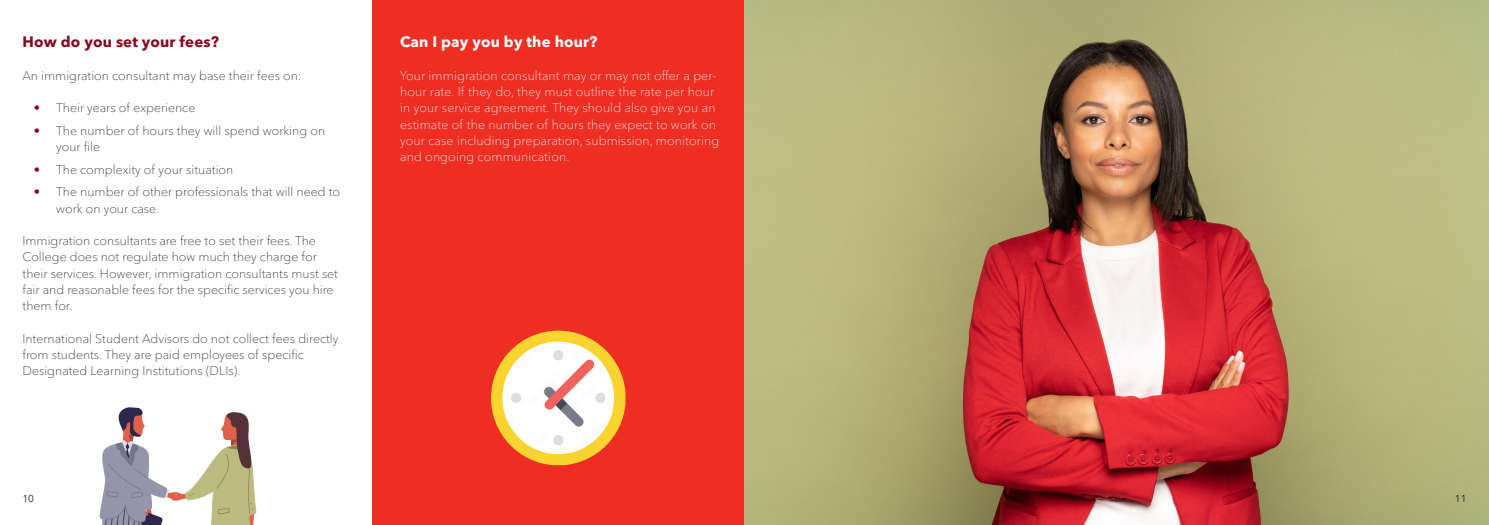
<style>
.page{position:relative;width:1489px;height:525px;background:#fff}
.page>*{position:absolute;margin:0;border:0;box-sizing:border-box;transform-origin:0 0}
.t1{font:700 15px "Avenir Next LT Pro";letter-spacing:.01em;color:#fff}
.t2{font:700 15px "Avenir Next LT Pro";letter-spacing:.01em;color:#85091d}
.t3{font:100 12.5px/16.2px "Avenir Next LT Pro";color:#231f20}
.t4{font:100 12.5px/16.2px "Avenir Next LT Pro";letter-spacing:.01em;color:#fff}
.t5{font:10px "Avenir Next LT Pro";color:#1f2020}
.s1{color:#85091d}
</style>
<div class="page">
<div style="left:372px;top:0;width:372px;height:524px;background:#ee2e22"></div>
<svg style="left:99px;top:407px;width:157px;height:117px"></svg>
<img style="left:744px;top:0;width:744px;height:524px">
<img style="left:491px;top:330px;width:134px;height:135px">
<p class="t2" style="left:22px;top:33px;width:198px">How do you set your fees?</p>
<p class="t3" style="left:22px;top:67px;width:280px">An immigration consultant may base their fees on:</p>
<p class="t3" style="left:34px;top:100px;width:163px"><span class="s1">•</span> Their years of experience</p>
<p class="t3" style="left:56px;top:122px;width:270px;text-indent:-23px"><span class="s1">•</span> The number of hours they will spend working on your file</p>
<p class="t3" style="left:34px;top:161px;width:201px"><span class="s1">•</span> The complexity of your situation</p>
<p class="t3" style="left:56px;top:184px;width:285px;text-indent:-23px"><span class="s1">•</span> The number of other professionals that will need to work on your case.</p>
<p class="t3" style="left:22px;top:232px;width:317px">Immigration consultants are free to set their fees. The College does not regulate how much they charge for their services. However, immigration consultants must set fair and reasonable fees for the specific services you hire them for.</p>
<p class="t3" style="left:22px;top:330px;width:317px">International Student Advisors do not collect fees directly from students. They are paid employees of specific<br>Designated Learning Institutions (DLIs).</p>
<p class="t1" style="left:400px;top:33px;width:199px">Can I pay you by the hour?</p>
<p class="t4" style="left:400px;top:67px;width:321px">Your immigration consultant may or may not offer a per&shy;hour rate. If they do, they must outline the rate per hour in your service agreement. They should also give you an estimate of the number of hours they expect to work on your case including preparation, submission, monitoring and ongoing communication.</p>
<p class="t5" style="left:23px;top:492px;width:13px">10</p>
<p class="t5" style="left:1454px;top:492px;width:13px">11</p>
</div>
